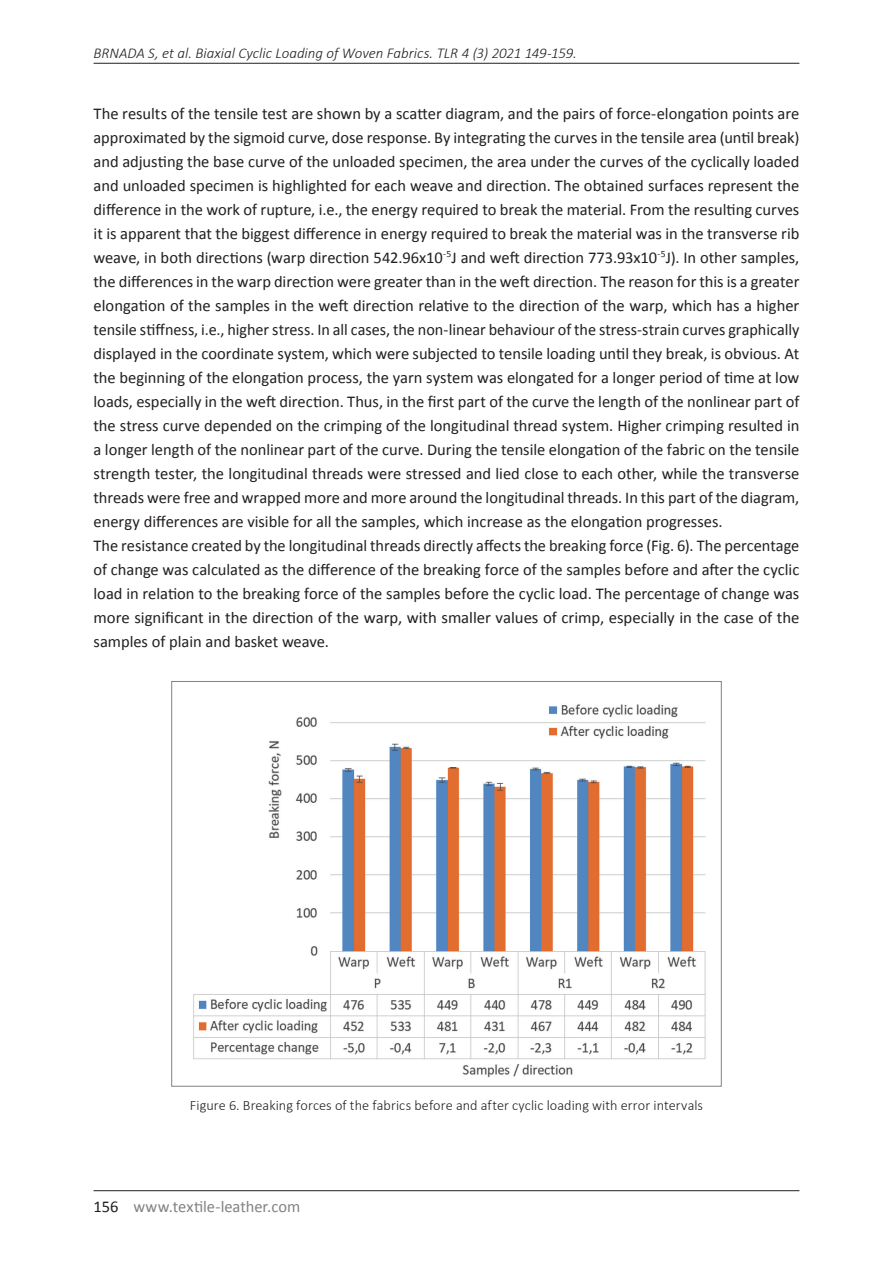
<style>
.page{position:relative;width:893px;height:1263px;background:#fff}
.page>*{position:absolute;margin:0;border:0;box-sizing:border-box;transform-origin:0 0}
.Glavni_text{font:16.5px/24px "Calibri";letter-spacing:-.005em;color:#231f20;text-align:justify}
.t1{font:16.5px "Calibri";color:#808285}
.t2{font:italic 300 15px "Calibri";color:#231f20}
.Tablica__slika{font:300 14.25px "Calibri";letter-spacing:.005em;color:#231f20}
.s1{color:#231f20}
</style>
<div class="page">
<hr style="left:94px;top:63px;width:705px;height:1px;background:#231f20">
<hr style="left:94px;top:1190px;width:705px;height:1px;background:#231f20">
<img style="left:193px;top:704px;width:513px;height:374px">
<p class="t2" style="left:94px;top:44px;width:485px">BRNADA S, et al. Biaxial Cyclic Loading of Woven Fabrics. TLR 4 (3) 2021 149-159.</p>
<p class="Glavni_text" style="left:94px;top:101px;width:707px">The results of the tensile test are shown by a scatter diagram, and the pairs of force-elongation points are approximated by the sigmoid curve, dose response. By integrating the curves in the tensile area (until break) and adjusting the base curve of the unloaded specimen, the area under the curves of the cyclically loaded and unloaded specimen is highlighted for each weave and direction. The obtained surfaces represent the difference in the work of rupture, i.e., the energy required to break the material. From the resulting curves it is apparent that the biggest difference in energy required to break the material was in the transverse rib weave, in both directions (warp direction 542.96x10<sup>-5</sup>J and weft direction 773.93x10<sup>-5</sup>J). In other samples, the differences in the warp direction were greater than in the weft direction. The reason for this is a greater elongation of the samples in the weft direction relative to the direction of the warp, which has a higher tensile stiffness, i.e., higher stress. In all cases, the non-linear behaviour of the stress-strain curves graphically displayed in the coordinate system, which were subjected to tensile loading until they break, is obvious. At the beginning of the elongation process, the yarn system was elongated for a longer period of time at low loads, especially in the weft direction. Thus, in the first part of the curve the length of the nonlinear part of the stress curve depended on the crimping of the longitudinal thread system. Higher crimping resulted in a longer length of the nonlinear part of the curve. During the tensile elongation of the fabric on the tensile strength tester, the longitudinal threads were stressed and lied close to each other, while the transverse threads were free and wrapped more and more around the longitudinal threads. In this part of the diagram, energy differences are visible for all the samples, which increase as the elongation progresses.</p>
<p class="Glavni_text" style="left:94px;top:533px;width:707px">The resistance created by the longitudinal threads directly affects the breaking force (Fig. 6). The percentage of change was calculated as the difference of the breaking force of the samples before and after the cyclic load in relation to the breaking force of the samples before the cyclic load. The percentage of change was more significant in the direction of the warp, with smaller values of crimp, especially in the case of the samples of plain and basket weave.</p>
<p class="Tablica__slika" style="left:190px;top:1096px;width:515px">Figure 6. Breaking forces of the fabrics before and after cyclic loading with error intervals</p>
<p class="t1" style="left:93px;top:1196px;width:208px"><span class="s1">156</span> www.textile-leather.com</p>
</div>
